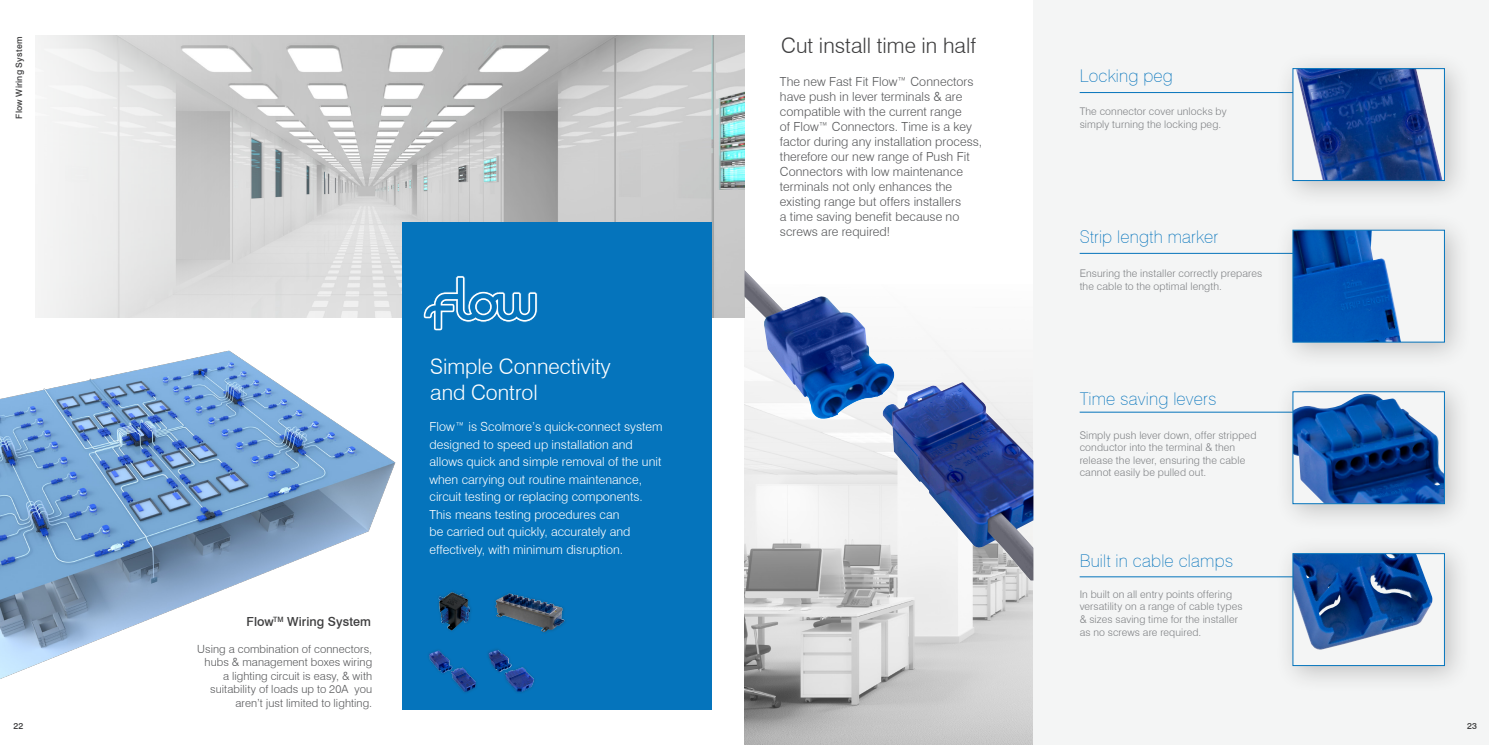
<style>
.page{position:relative;width:1489px;height:745px;background:#fff}
.page>*{position:absolute;margin:0;border:0;box-sizing:border-box;transform-origin:0 0}
.t1{font:300 21.25px/25.5px "Swiss 721 BT";color:#fff}
.t2{font:300 21.25px "Swiss 721 BT";color:#3e3e3f}
.t3{font:100 17.5px "Swiss 721 BT";letter-spacing:.01em;color:#0574bc}
.t4{font:300 12.5px/15px "Swiss 721 BT";letter-spacing:.005em;color:#57585a}
.t5{font:300 12.5px/17.5px "Swiss 721 BT";color:#fff}
.Page_Text{font:500 12.5px "Swiss 721 BT";letter-spacing:.005em;color:#3e3e3f}
.t6{font:300 11.25px/13.5px "Swiss 721 BT";letter-spacing:.01em;color:#57585a;text-align:right}
.t7{font:300 10.5px/12.6px "Swiss 721 BT";letter-spacing:.01em;color:#808285}
.Page_Text-2{font:500 8.75px "Swiss 721 BT";letter-spacing:.02em;color:#3e3e3f}
</style>
<div class="page">
<img style="left:744px;top:580px;width:289px;height:164px">
<img style="left:35px;top:35px;width:709px;height:282px">
<div style="left:402px;top:221px;width:309px;height:488px;background:#0574bc"></div>
<img style="left:438px;top:592px;width:32px;height:38px">
<img style="left:495px;top:593px;width:69px;height:38px">
<div style="left:486px;top:647px;width:50px;height:46px;background:#231f20;opacity:.25"></div>
<img style="left:488px;top:649px;width:25px;height:22px">
<div style="left:426px;top:647px;width:52px;height:47px;background:#231f20;opacity:.25"></div>
<img style="left:429px;top:650px;width:33px;height:33px">
<img style="left:0;top:350px;width:396px;height:329px">
<div style="left:1033px;top:0;width:455px;height:744px;background:#f4f5f5"></div>
<svg style="left:423px;top:275px;width:115px;height:56px"></svg>
<hr style="left:1079px;top:92px;width:339px;height:1px;background:#0574bc">
<hr style="left:1079px;top:253px;width:339px;height:1px;background:#0574bc">
<hr style="left:1079px;top:411px;width:339px;height:1px;background:#0574bc">
<hr style="left:1079px;top:576px;width:339px;height:1px;background:#0574bc">
<div style="left:1274px;top:50px;width:197px;height:158px;background:#231f20;opacity:.25"></div>
<img style="left:1295px;top:70px;width:147px;height:108px">
<div style="left:1292px;top:68px;width:152px;height:112px;border:1px solid #0574bc"></div>
<div style="left:1274px;top:212px;width:197px;height:157px;background:#231f20;opacity:.25"></div>
<div style="left:1292px;top:230px;width:152px;height:112px;background:#f4f5f5"></div>
<img style="left:1294px;top:232px;width:106px;height:108px">
<div style="left:1292px;top:230px;width:152px;height:112px;border:1px solid #0574bc"></div>
<div style="left:1274px;top:373px;width:197px;height:158px;background:#231f20;opacity:.25"></div>
<img style="left:1294px;top:393px;width:148px;height:108px">
<div style="left:1292px;top:391px;width:152px;height:112px;border:1px solid #0574bc"></div>
<div style="left:1274px;top:535px;width:197px;height:157px;background:#231f20;opacity:.25"></div>
<div style="left:1292px;top:553px;width:152px;height:112px;background:#f4f5f5"></div>
<img style="left:1294px;top:555px;width:138px;height:94px">
<div style="left:1292px;top:553px;width:152px;height:112px;border:1px solid #0574bc"></div>
<img style="left:744px;top:269px;width:289px;height:311px">
<p class="Page_Text-2" style="left:14px;top:118px;width:83px;rotate:-90deg">Flow Wiring System</p>
<p class="Page_Text-2" style="left:13px;top:719px;width:12px">22</p>
<p class="Page_Text" style="left:246px;top:613px;width:126px">Flow<sup>TM</sup> Wiring System</p>
<p class="t6" style="left:197px;top:641px;width:176px">Using a combination of connectors, hubs &amp; management boxes wiring a lighting circuit is easy, &amp; with suitability of loads up to 20A you aren’t just limited to lighting.</p>
<p class="t1" style="left:430px;top:353px;width:182px">Simple Connectivity and Control</p>
<p class="t5" style="left:429px;top:418px;width:234px">Flow™ is Scolmore’s quick-connect system designed to speed up installation and allows quick and simple removal of the unit when carrying out routine maintenance, circuit testing or replacing components.<br>This means testing procedures can<br>be carried out quickly, accurately and effectively, with minimum disruption.</p>
<p class="t2" style="left:781px;top:32px;width:196px">Cut install time in half</p>
<p class="t4" style="left:780px;top:74px;width:204px">The new Fast Fit Flow™ Connectors have push in lever terminals &amp; are compatible with the current range<br>of Flow™ Connectors. Time is a key factor during any installation process, therefore our new range of Push Fit Connectors with low maintenance terminals not only enhances the existing range but offers installers<br>a time saving benefit because no screws are required!</p>
<p class="t3" style="left:1079px;top:65px;width:95px">Locking peg</p>
<p class="t7" style="left:1079px;top:105px;width:148px">The connector cover unlocks by simply turning the locking peg.</p>
<p class="t3" style="left:1079px;top:226px;width:140px">Strip length marker</p>
<p class="t7" style="left:1079px;top:266px;width:184px">Ensuring the installer correctly prepares the cable to the optimal length.</p>
<p class="t3" style="left:1079px;top:388px;width:138px">Time saving levers</p>
<p class="t7" style="left:1079px;top:428px;width:178px">Simply push lever down, offer stripped conductor into the terminal &amp; then release the lever, ensuring the cable cannot easily be pulled out.</p>
<p class="t3" style="left:1079px;top:549px;width:155px">Built in cable clamps</p>
<p class="t7" style="left:1079px;top:587px;width:164px">In built on all entry points offering versatility on a range of cable types &amp; sizes saving time for the installer as no screws are required.</p>
<p class="Page_Text-2" style="left:1466px;top:719px;width:11px">23</p>
</div>
